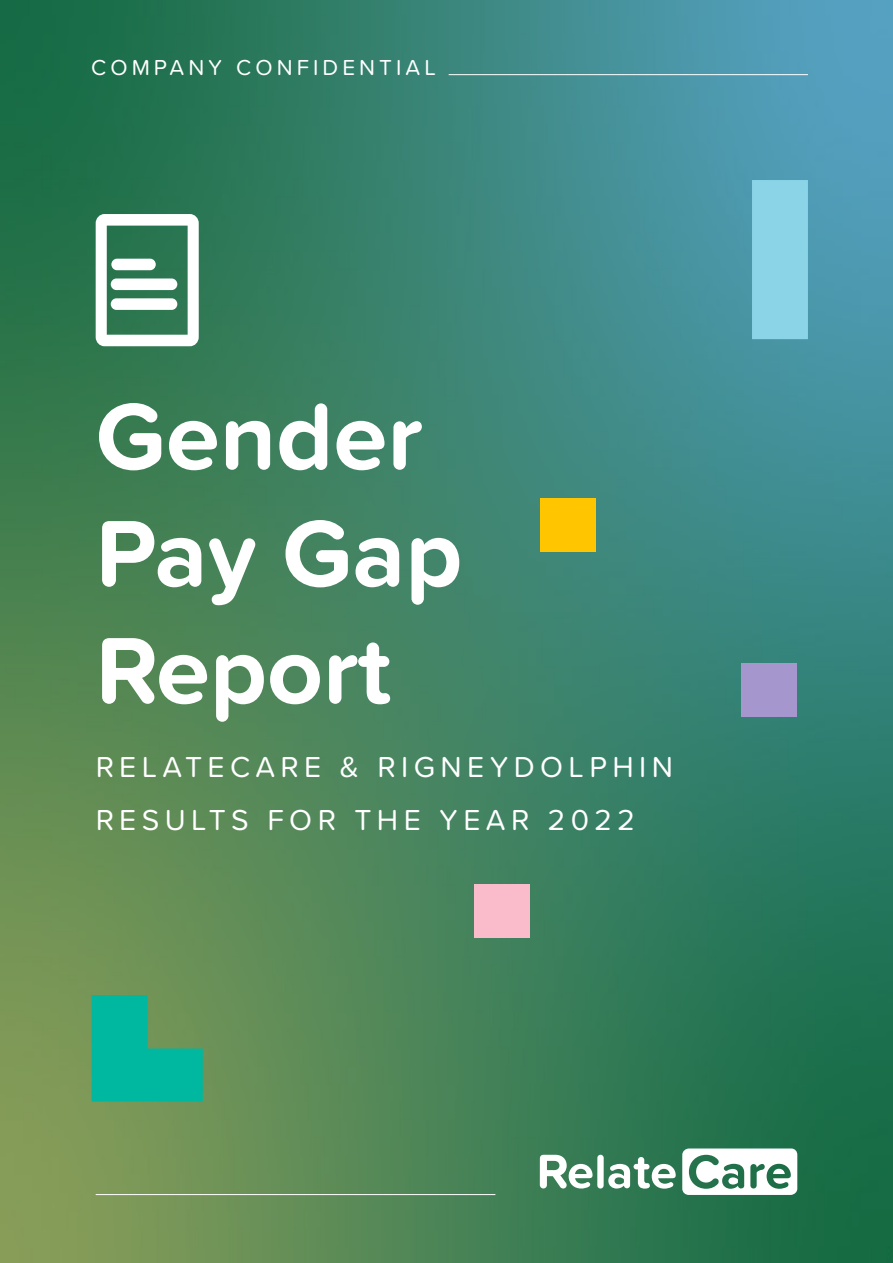
<style>
.page{position:relative;width:893px;height:1263px;background:#fff}
.page>*{position:absolute;margin:0;border:0;box-sizing:border-box;transform-origin:0 0}
.t1{font:700 97.5px "Proxima Soft";color:#fff}
.t2{font:30px "Proxima Soft";letter-spacing:.18em;color:#fff}
.t3{font:22.5px "Proxima Soft";letter-spacing:.18em;color:#fff}
</style>
<div class="page">
<img style="left:0;top:0;width:893px;height:1263px">
<hr style="left:449px;top:74px;width:359px;height:1px;background:#fff">
<hr style="left:96px;top:1194px;width:399px;height:1px;background:#fff">
<svg style="left:540px;top:1155px;width:53px;height:33px"></svg>
<div style="left:597px;top:1155px;width:7px;height:33px;background:#fff;border-radius:3px"></div>
<svg style="left:608px;top:1157px;width:68px;height:31px"></svg>
<svg style="left:682px;top:1148px;width:115px;height:47px"></svg>
<div style="left:752px;top:180px;width:56px;height:159px;background:#8bd3e6"></div>
<div style="left:741px;top:663px;width:56px;height:53px;background:#a596ce"></div>
<svg style="left:92px;top:995px;width:111px;height:106px;background:#1cae8c"></svg>
<div style="left:474px;top:884px;width:56px;height:53px;background:#fabbcb"></div>
<div style="left:540px;top:499px;width:56px;height:53px;background:#ffc600"></div>
<svg style="left:96px;top:214px;width:103px;height:132px"></svg>
<div style="left:111px;top:259px;width:45px;height:11px;background:#fff;border-radius:6px"></div>
<div style="left:111px;top:278px;width:66px;height:12px;background:#fff;border-radius:6px"></div>
<div style="left:111px;top:298px;width:66px;height:12px;background:#fff;border-radius:6px"></div>
<p class="t3" style="left:91px;top:51px;width:346px">COMPANY CONFIDENTIAL</p>
<p class="t1" style="left:96px;top:363px;width:328px">Gender</p>
<p class="t1" style="left:96px;top:480px;width:368px">Pay Gap</p>
<p class="t1" style="left:96px;top:597px;width:297px">Report</p>
<p class="t2" style="left:96px;top:744px;width:579px">RELATECARE &amp; RIGNEYDOLPHIN</p>
<p class="t2" style="left:96px;top:797px;width:541px">RESULTS FOR THE YEAR 2022</p>
</div>
